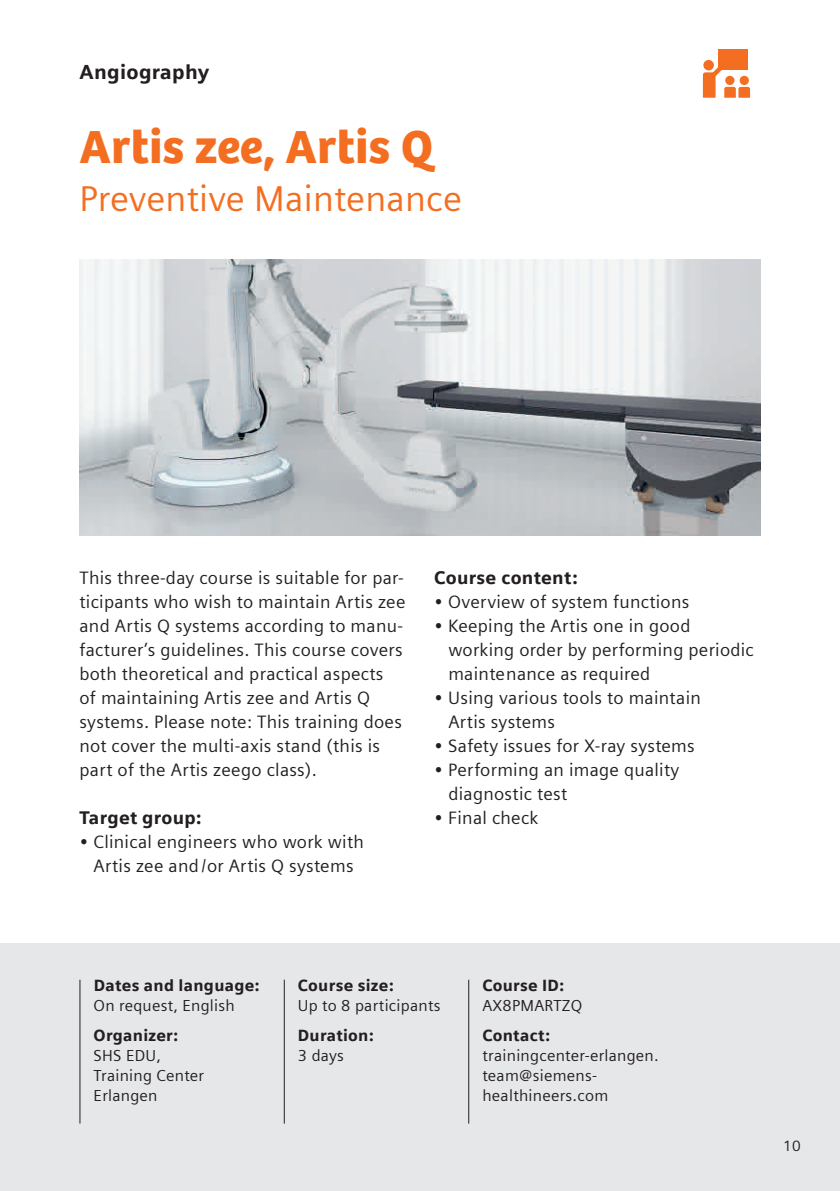
<style>
.page{position:relative;width:840px;height:1191px;background:#fff}
.page>*{position:absolute;margin:0;border:0;box-sizing:border-box;transform-origin:0 0}
.headline__30pt_33pt{font:48px "SH Bree Headline Regular";letter-spacing:.005em;color:#f36e21}
.headline__30pt_33pt-2{font:36px "Siemens Sans";letter-spacing:.005em;color:#f36e21}
.headline__30pt_33pt-3{font:900 20px "Siemens Sans";letter-spacing:.015em;color:#231f20}
.t1{font:18px/24px "Siemens Sans";letter-spacing:.015em;color:#231f20}
.t2{font:900 18px "Siemens Sans";letter-spacing:.015em;color:#231f20}
.t3{font:16px/20px "Siemens Sans";letter-spacing:.015em;color:#231f20}
.t4{font:900 16px/20px "Siemens Sans";letter-spacing:.015em;color:#231f20}
.t5{font:15px "Siemens Sans";color:#231f20}
.s1{font-weight:400}
.s2{font-weight:900}
</style>
<div class="page">
<div style="left:0;top:943px;width:839px;height:248px;background:#e6e7e9"></div>
<img style="left:79px;top:260px;width:681px;height:275px">
<hr style="left:283px;top:979px;width:1px;height:144px;background:#231f20">
<hr style="left:468px;top:979px;width:1px;height:144px;background:#231f20">
<hr style="left:79px;top:979px;width:1px;height:144px;background:#231f20">
<div style="left:718px;top:50px;width:29px;height:20px;background:#f36e21"></div>
<div style="left:703px;top:60px;width:10px;height:10px;background:#f36e21;border-radius:50%"></div>
<svg style="left:702px;top:65px;width:47px;height:33px"></svg>
<p class="headline__30pt_33pt-3" style="left:79px;top:56px;width:131px">Angiography</p>
<p class="headline__30pt_33pt" style="left:79px;top:110px;width:355px">Artis zee, Artis Q</p>
<p class="headline__30pt_33pt-2" style="left:79px;top:172px;width:384px">Preventive Maintenance</p>
<p class="t1" style="left:79px;top:564px;width:327px">This three-day course is suitable for par&shy;ticipants who wish to maintain Artis zee and Artis Q systems according to manu&shy;facturer’s guidelines. This course covers both theoretical and practical aspects<br>of maintaining Artis zee and Artis Q systems. Please note: This training does not cover the multi-axis stand (this is part of the Artis zeego class).</p>
<p class="t2" style="left:79px;top:803px;width:124px">Target group:</p>
<p class="t1" style="left:79px;top:828px;width:286px;text-align:center">• Clinical engineers who work with<br>Artis zee and /or Artis Q systems</p>
<p class="t2" style="left:434px;top:563px;width:145px">Course content:</p>
<p class="t1" style="left:434px;top:588px;width:256px">• Overview of system functions</p>
<p class="t1" style="left:448px;top:612px;width:307px;text-indent:-14px">• Keeping the Artis one in good working order by performing periodic maintenance as required</p>
<p class="t1" style="left:434px;top:684px;width:268px">• Using various tools to maintain</p>
<p class="t1" style="left:448px;top:708px;width:108px">Artis systems</p>
<p class="t1" style="left:434px;top:732px;width:262px">• Safety issues for X-ray systems</p>
<p class="t1" style="left:434px;top:756px;width:246px">• Performing an image quality</p>
<p class="t1" style="left:448px;top:780px;width:120px">diagnostic test</p>
<p class="t1" style="left:434px;top:804px;width:105px">• Final check</p>
<p class="t4" style="left:94px;top:974px;width:167px">Dates and language:<br><span class="s1">On request, English</span></p>
<p class="t3" style="left:94px;top:1024px;width:112px"><span class="s2">Organizer:<br></span>SHS EDU,<br>Training Center<br>Erlangen</p>
<p class="t4" style="left:298px;top:974px;width:97px">Course size:</p>
<p class="t3" style="left:298px;top:994px;width:144px">Up to 8 participants</p>
<p class="t4" style="left:298px;top:1024px;width:77px">Duration:</p>
<p class="t3" style="left:298px;top:1044px;width:47px">3 days</p>
<p class="t4" style="left:482px;top:974px;width:83px">Course ID:</p>
<p class="t3" style="left:482px;top:994px;width:101px">AX8PMARTZQ</p>
<p class="t4" style="left:482px;top:1024px;width:69px">Contact:</p>
<p class="t3" style="left:482px;top:1044px;width:178px">trainingcenter-erlangen. team@siemens-</p>
<p class="t3" style="left:482px;top:1084px;width:127px">healthineers.com</p>
<p class="t5" style="left:782px;top:1134px;width:19px">10</p>
</div>
